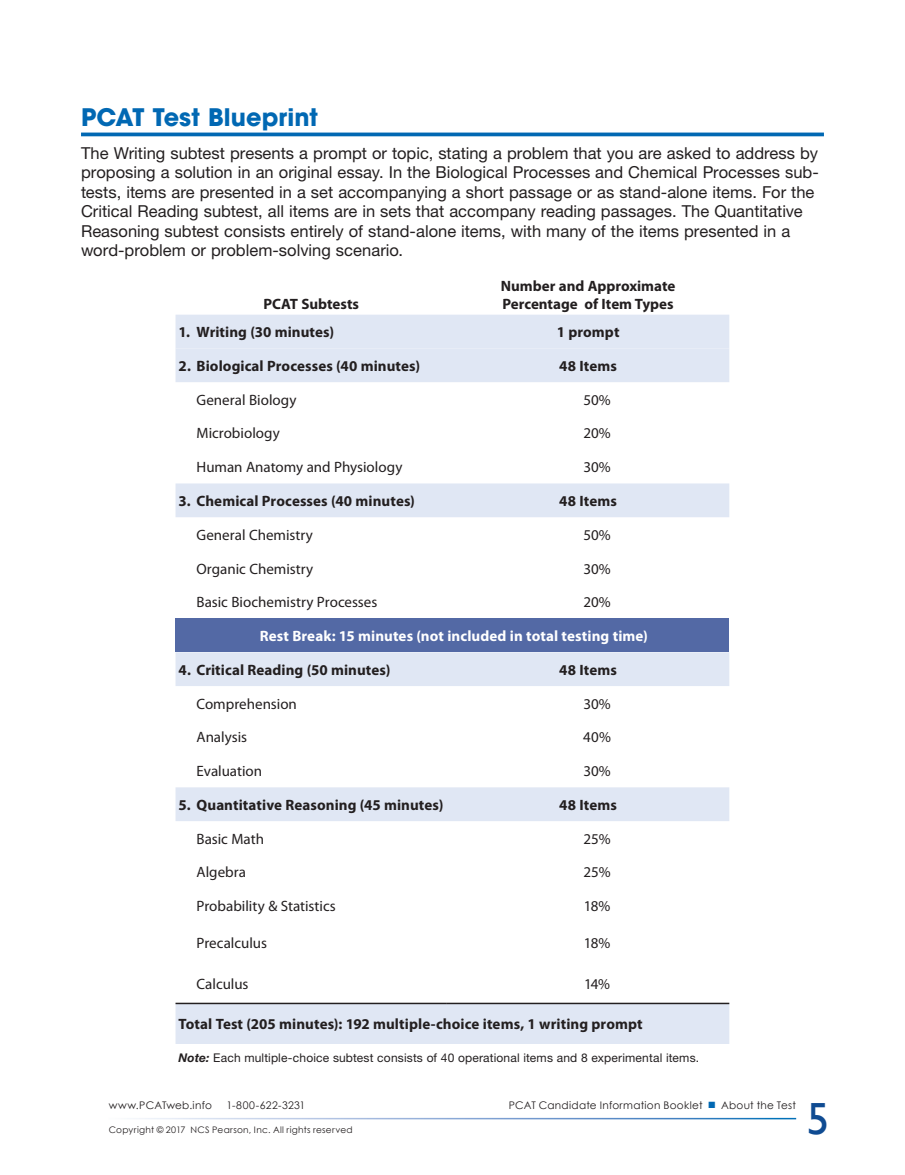
<style>
.page{position:relative;width:905px;height:1175px;background:#fff}
.page>*{position:absolute;margin:0;border:0;box-sizing:border-box;transform-origin:0 0}
.t1{font:45px "Gill Sans";color:#0f4b92}
.t2{font:700 24px "ITC Avant Garde Std";letter-spacing:.005em;color:#0168b3}
.t3{font:16.5px/19.5px "Helvetica Neue LT Std";color:#231f20}
.t4{font:700 15px/18px "Myriad Pro";letter-spacing:.005em;color:#231f20}
.t5{font:15px "Myriad Pro";color:#231f20}
.t6{font:700 15px "Myriad Pro";letter-spacing:.005em;color:#fff}
.t7{font:12px "Helvetica Neue LT Std";letter-spacing:.015em;color:#231f20}
.t8{font:10.5px "Century Gothic";letter-spacing:.025em;color:#231f20}
.t9{font:9px "Century Gothic";letter-spacing:.035em;color:#231f20}
.s1{font-weight:700;font-style:italic}
.s2{color:#0168b3}
</style>
<div class="page">
<hr style="left:81px;top:133px;width:743px;height:3px;background:#0168b3">
<div style="left:175px;top:315px;width:554px;height:33px;background:#e0e7f4"></div>
<svg style="left:175px;top:348px;width:554px;height:696px"></svg>
<div style="left:175px;top:618px;width:554px;height:34px;background:#5369a5"></div>
<hr style="left:175px;top:1002px;width:272px;height:2px;background:#231f20">
<hr style="left:447px;top:1002px;width:282px;height:2px;background:#231f20">
<h2 class="t2" style="left:81px;top:101px;width:238px">PCAT Test Blueprint</h2>
<p class="t3" style="left:81px;top:143px;width:739px">The Writing subtest presents a prompt or topic, stating a problem that you are asked to address by proposing a solution in an original essay. In the Biological Processes and Chemical Processes sub&shy;tests, items are presented in a set accompanying a short passage or as stand-alone items. For the Critical Reading subtest, all items are in sets that accompany reading passages. The Quantitative Reasoning subtest consists entirely of stand-alone items, with many of the items presented in a word-problem or problem-solving scenario.</p>
<p class="t4" style="left:263px;top:295px;width:97px">PCAT Subtests</p>
<p class="t4" style="left:501px;top:277px;width:176px">Number and Approximate<br>Percentage of Item Types</p>
<p class="t4" style="left:178px;top:323px;width:157px">1. Writing (30 minutes)</p>
<p class="t4" style="left:556px;top:323px;width:64px">1 prompt</p>
<p class="t4" style="left:178px;top:357px;width:243px">2. Biological Processes (40 minutes)</p>
<p class="t4" style="left:559px;top:357px;width:59px">48 Items</p>
<p class="t5" style="left:196px;top:391px;width:101px">General Biology</p>
<p class="t5" style="left:583px;top:391px;width:29px">50%</p>
<p class="t5" style="left:196px;top:425px;width:85px">Microbiology</p>
<p class="t5" style="left:583px;top:425px;width:29px">20%</p>
<p class="t5" style="left:196px;top:459px;width:207px">Human Anatomy and Physiology</p>
<p class="t5" style="left:583px;top:459px;width:29px">30%</p>
<p class="t4" style="left:178px;top:492px;width:238px">3. Chemical Processes (40 minutes)</p>
<p class="t4" style="left:559px;top:492px;width:59px">48 Items</p>
<p class="t5" style="left:196px;top:526px;width:118px">General Chemistry</p>
<p class="t5" style="left:583px;top:526px;width:29px">50%</p>
<p class="t5" style="left:196px;top:560px;width:118px">Organic Chemistry</p>
<p class="t5" style="left:583px;top:560px;width:29px">30%</p>
<p class="t5" style="left:196px;top:594px;width:182px">Basic Biochemistry Processes</p>
<p class="t5" style="left:583px;top:594px;width:29px">20%</p>
<p class="t6" style="left:260px;top:627px;width:389px">Rest Break: 15 minutes (not included in total testing time)</p>
<p class="t4" style="left:178px;top:661px;width:213px">4. Critical Reading (50 minutes)</p>
<p class="t4" style="left:559px;top:661px;width:59px">48 Items</p>
<p class="t5" style="left:196px;top:695px;width:102px">Comprehension</p>
<p class="t5" style="left:583px;top:695px;width:29px">30%</p>
<p class="t5" style="left:196px;top:729px;width:52px">Analysis</p>
<p class="t5" style="left:583px;top:729px;width:29px">40%</p>
<p class="t5" style="left:196px;top:763px;width:67px">Evaluation</p>
<p class="t5" style="left:583px;top:763px;width:29px">30%</p>
<p class="t4" style="left:178px;top:796px;width:266px">5. Quantitative Reasoning (45 minutes)</p>
<p class="t4" style="left:559px;top:796px;width:59px">48 Items</p>
<p class="t5" style="left:196px;top:830px;width:69px">Basic Math</p>
<p class="t5" style="left:583px;top:830px;width:28px">25%</p>
<p class="t5" style="left:196px;top:864px;width:51px">Algebra</p>
<p class="t5" style="left:583px;top:864px;width:28px">25%</p>
<p class="t5" style="left:196px;top:898px;width:141px">Probability &amp; Statistics</p>
<p class="t5" style="left:584px;top:898px;width:28px">18%</p>
<p class="t5" style="left:196px;top:935px;width:72px">Precalculus</p>
<p class="t5" style="left:584px;top:935px;width:28px">18%</p>
<p class="t5" style="left:196px;top:975px;width:54px">Calculus</p>
<p class="t5" style="left:584px;top:975px;width:28px">14%</p>
<p class="t4" style="left:178px;top:1015px;width:465px">Total Test (205 minutes): 192 multiple-choice items, 1 writing prompt</p>
<p class="t7" style="left:178px;top:1050px;width:520px"><span class="s1">Note:</span> Each multiple-choice subtest consists of 40 operational items and 8 experimental items.</p>
<p class="t8" style="left:109px;top:1099px;width:105px">www.PCATweb.info</p>
<p class="t8" style="left:226px;top:1099px;width:80px">1-800-622-3231</p>
<p class="t8" style="left:508px;top:1099px;width:289px">PCAT Candidate Information Booklet <span class="s2">■</span> About the Test</p>
<p class="t9" style="left:109px;top:1123px;width:245px">Copyright © 2017 NCS Pearson, Inc. All rights reserved</p>
<h1 class="t1" style="left:807px;top:1092px;width:24px">5</h1>
</div>
